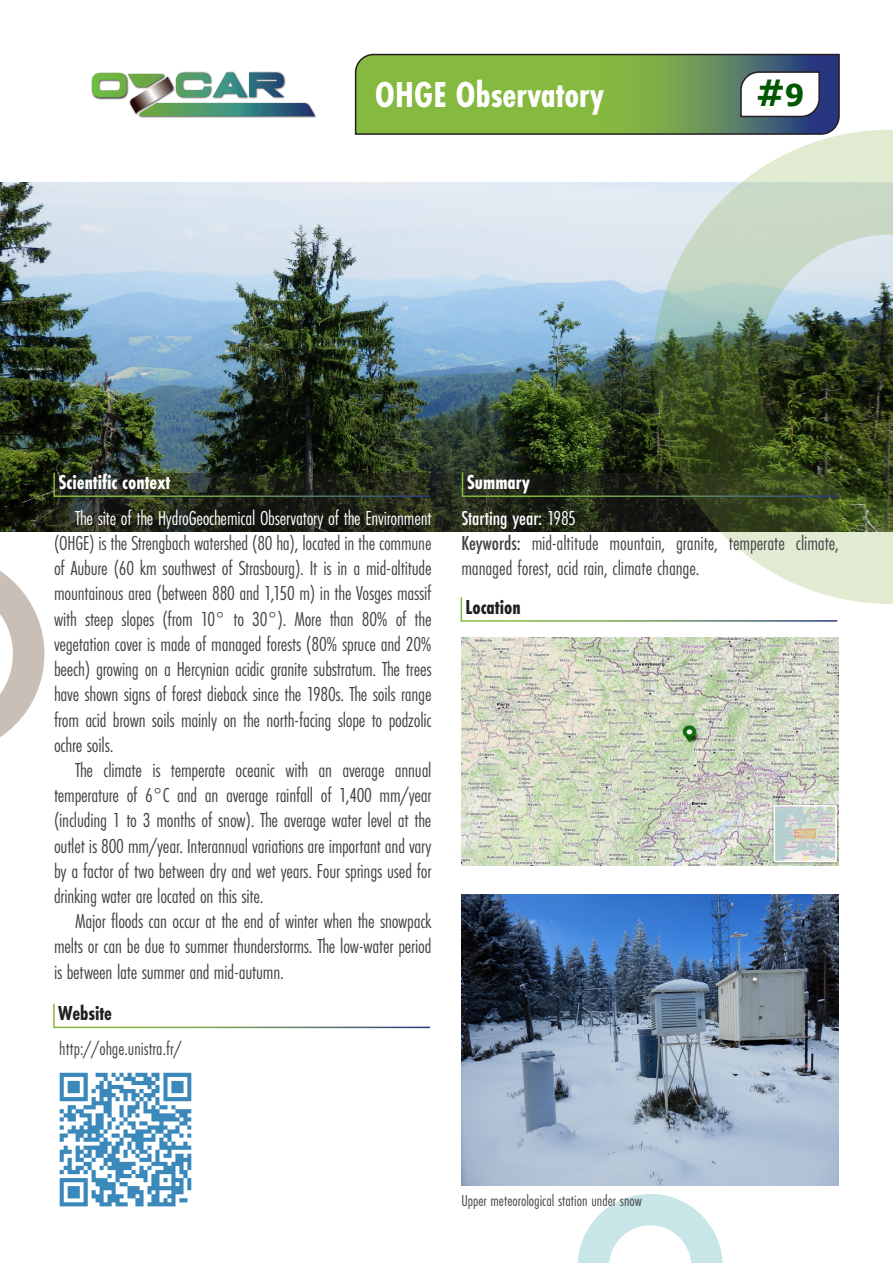
<style>
.page{position:relative;width:893px;height:1263px;background:#fff}
.page>*{position:absolute;margin:0;border:0;box-sizing:border-box;transform-origin:0 0}
.Titre_pincipal{font:700 37.5px "Futura PT Cond";color:#fff}
.t1{font:700 36px "Tahoma";color:#005800}
.t2{font:21px/25.2px "Futura PT Cond";letter-spacing:-.01em;color:#414243;text-align:justify}
.Titre_partie{font:700 21px "Futura PT Cond";color:#fff}
.t3{font:500 21px "Futura PT Cond";color:#fff}
.Titre_partie-2{font:700 21px "Futura PT Cond";color:#231f20}
.t4{font:19.5px "Futura PT Cond";color:#414243}
.t5{font:16.5px "Futura PT Cond";color:#414243}
.s1{font-size:30px}
.s2{color:#fff}
.s3{font-weight:400}
.s4{font-weight:500}
</style>
<div class="page">
<img style="left:0;top:183px;width:653px;height:348px">
<svg style="left:55px;top:473px;width:598px;height:58px;background:#222619"></svg>
<img style="left:139px;top:114px;width:178px;height:4px">
<img style="left:180px;top:71px;width:102px;height:2px">
<img style="left:91px;top:72px;width:31px;height:21px">
<svg style="left:92px;top:73px;width:223px;height:43px"></svg>
<svg style="left:53px;top:472px;width:378px;height:26px;background:#2a3222"></svg>
<svg style="left:653px;top:130px;width:240px;height:474px;background:#92a08b"></svg>
<svg style="left:461px;top:472px;width:378px;height:26px;background:#2d381e"></svg>
<svg style="left:0;top:571px;width:44px;height:166px"></svg>
<svg style="left:460px;top:596px;width:378px;height:26px"></svg>
<img style="left:461px;top:638px;width:378px;height:227px">
<img style="left:461px;top:895px;width:378px;height:290px">
<img style="left:59px;top:1072px;width:133px;height:135px">
<svg style="left:53px;top:1003px;width:378px;height:26px"></svg>
<svg style="left:354px;top:53px;width:486px;height:83px;background:#81a85d"></svg>
<svg style="left:578px;top:1194px;width:145px;height:69px"></svg>
<p class="Titre_pincipal" style="left:375px;top:73px;width:231px">OHGE Observatory</p>
<p class="Titre_partie" style="left:58px;top:470px;width:113px">Scientific context</p>
<p class="Titre_partie" style="left:467px;top:470px;width:65px">Summary</p>
<p class="t1" style="left:756px;top:68px;width:50px">#<span class="s1">9</span></p>
<p class="t2" style="left:54px;top:505px;width:379px;text-indent:21px"><span class="s2">The site of the HydroGeochemical Observatory of the Environment </span>(OHGE) is the Strengbach watershed (80 ha), located in the commune of Aubure (60 km southwest of Strasbourg). It is in a mid-altitude mountainous area (between 880 and 1,150 m) in the Vosges massif with steep slopes (from 10° to 30°). More than 80% of the vegetation cover is made of managed forests (80% spruce and 20% beech) growing on a Hercynian acidic granite substratum. The trees have shown signs of forest dieback since the 1980s. The soils range from acid brown soils mainly on the north-facing slope to podzolic ochre soils.</p>
<p class="t2" style="left:54px;top:757px;width:379px;text-indent:21px">The climate is temperate oceanic with an average annual temperature of 6°C and an average rainfall of 1,400 mm/year (including 1 to 3 months of snow). The average water level at the outlet is 800 mm/year. Interannual variations are important and vary by a factor of two between dry and wet years. Four springs used for drinking water are located on this site.</p>
<p class="t2" style="left:54px;top:908px;width:379px;text-indent:21px">Major floods can occur at the end of winter when the snowpack melts or can be due to summer thunderstorms. The low-water period is between late summer and mid-autumn.</p>
<p class="Titre_partie-2" style="left:58px;top:1001px;width:55px">Website</p>
<p class="t4" style="left:59px;top:1037px;width:124px">http://ohge.unistra.fr/</p>
<p class="t3" style="left:461px;top:505px;width:116px">Starting year: <span class="s3">1985</span></p>
<p class="t2" style="left:461px;top:530px;width:379px"><span class="s4">Keywords:</span> mid-altitude mountain, granite, temperate climate, managed forest, acid rain, climate change.</p>
<p class="Titre_partie-2" style="left:466px;top:595px;width:57px">Location</p>
<p class="t5" style="left:461px;top:1191px;width:182px">Upper meteorological station under snow</p>
</div>
